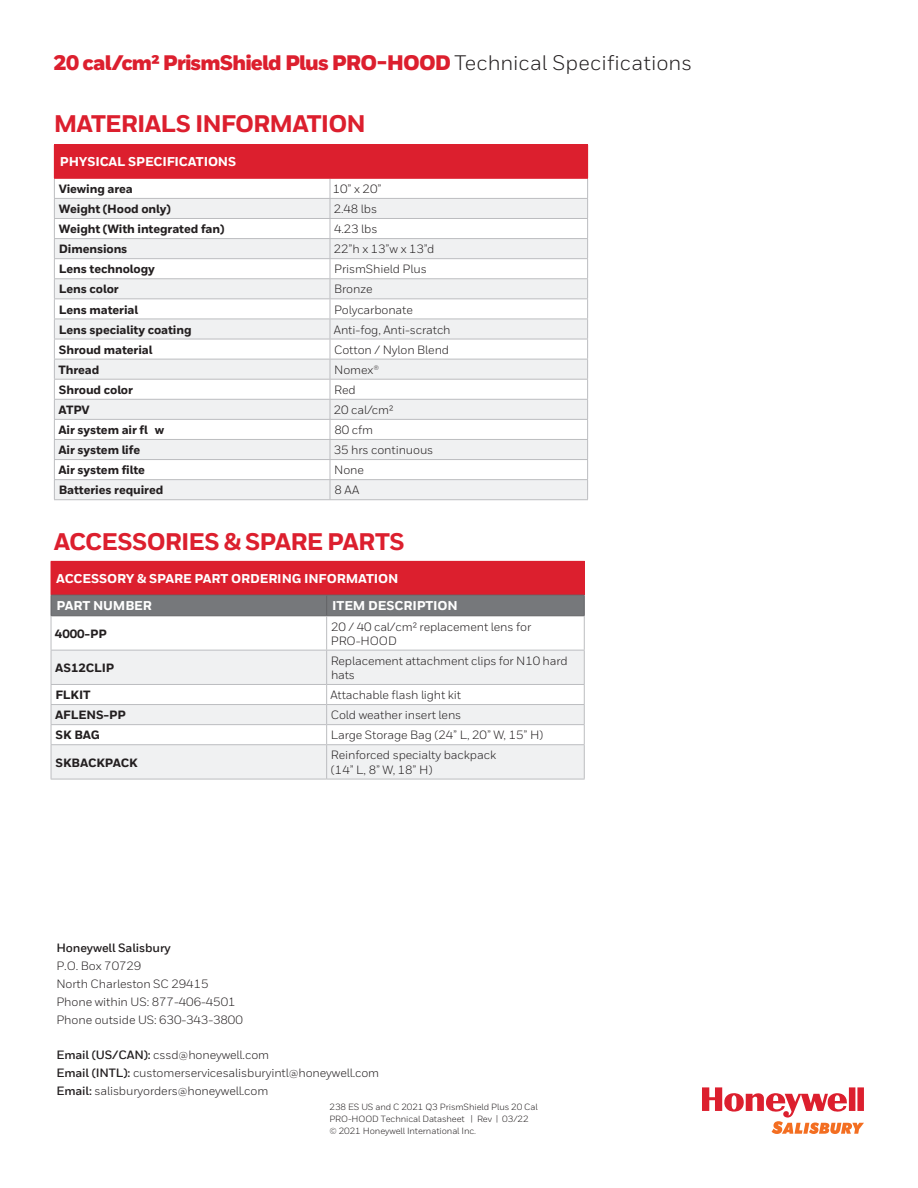
<style>
.page{position:relative;width:918px;height:1188px;background:#fff}
.page>*{position:absolute;margin:0;border:0;box-sizing:border-box;transform-origin:0 0}
.Heading_1__16_16{font:800 24px "Honeywell Sans";letter-spacing:-.035em;color:#dc1f2e}
.Datasheet__Specifica{font:900 21px "Honeywell Sans";letter-spacing:-.04em;color:#dc1f2e}
.Table__Header{font:800 12.75px/27.2px "Honeywell Sans";letter-spacing:-.01em;color:#fff}
.Table__Body{font:12px/14.2px "Honeywell Sans";letter-spacing:-.01em;color:#231f20}
.Table__Body-2{font:800 12px "Honeywell Sans";letter-spacing:-.01em;color:#231f20}
.t1{font:12px/18px "Honeywell Sans Web";letter-spacing:-.01em;color:#231f20}
.t2{font:700 12px "Honeywell Sans Web";letter-spacing:-.01em;color:#231f20}
.Cover__Copyright{font:9px/12px "Honeywell Sans";letter-spacing:-.01em;color:#231f20}
.s1{font-weight:400;color:#231f20}
.s2{font-weight:700}
</style>
<div class="page">
<svg style="left:702px;top:1087px;width:162px;height:47px"></svg>
<div style="left:54px;top:145px;width:534px;height:33px;background:#dc1f2e"></div>
<svg style="left:55px;top:199px;width:532px;height:300px;fill:#f0f1f2"></svg>
<hr style="left:54px;top:198px;width:276px;height:1px;background:#bcbdc0">
<hr style="left:330px;top:198px;width:258px;height:1px;background:#bcbdc0">
<hr style="left:54px;top:218px;width:276px;height:1px;background:#bcbdc0">
<hr style="left:330px;top:218px;width:258px;height:1px;background:#bcbdc0">
<hr style="left:54px;top:238px;width:276px;height:1px;background:#bcbdc0">
<hr style="left:330px;top:238px;width:258px;height:1px;background:#bcbdc0">
<hr style="left:54px;top:258px;width:276px;height:1px;background:#bcbdc0">
<hr style="left:330px;top:258px;width:258px;height:1px;background:#bcbdc0">
<hr style="left:54px;top:278px;width:276px;height:1px;background:#bcbdc0">
<hr style="left:330px;top:278px;width:258px;height:1px;background:#bcbdc0">
<hr style="left:54px;top:298px;width:276px;height:1px;background:#bcbdc0">
<hr style="left:330px;top:298px;width:258px;height:1px;background:#bcbdc0">
<hr style="left:54px;top:319px;width:276px;height:1px;background:#bcbdc0">
<hr style="left:330px;top:319px;width:258px;height:1px;background:#bcbdc0">
<hr style="left:54px;top:339px;width:276px;height:1px;background:#bcbdc0">
<hr style="left:330px;top:339px;width:258px;height:1px;background:#bcbdc0">
<hr style="left:54px;top:359px;width:276px;height:1px;background:#bcbdc0">
<hr style="left:330px;top:359px;width:258px;height:1px;background:#bcbdc0">
<svg style="left:330px;top:179px;width:1px;height:320px"></svg>
<hr style="left:54px;top:379px;width:276px;height:1px;background:#bcbdc0">
<hr style="left:330px;top:379px;width:258px;height:1px;background:#bcbdc0">
<hr style="left:54px;top:399px;width:276px;height:1px;background:#bcbdc0">
<hr style="left:330px;top:399px;width:258px;height:1px;background:#bcbdc0">
<hr style="left:54px;top:419px;width:276px;height:1px;background:#bcbdc0">
<hr style="left:330px;top:419px;width:258px;height:1px;background:#bcbdc0">
<hr style="left:54px;top:439px;width:276px;height:1px;background:#bcbdc0">
<hr style="left:330px;top:439px;width:258px;height:1px;background:#bcbdc0">
<hr style="left:54px;top:459px;width:276px;height:1px;background:#bcbdc0">
<hr style="left:330px;top:459px;width:258px;height:1px;background:#bcbdc0">
<hr style="left:54px;top:479px;width:276px;height:1px;background:#bcbdc0">
<svg style="left:54px;top:179px;width:1px;height:320px"></svg>
<hr style="left:330px;top:479px;width:258px;height:1px;background:#bcbdc0">
<svg style="left:587px;top:179px;width:1px;height:320px"></svg>
<hr style="left:54px;top:499px;width:276px;height:1px;background:#bcbdc0">
<hr style="left:330px;top:499px;width:258px;height:1px;background:#bcbdc0">
<hr style="left:54px;top:144px;width:276px;height:1px;background:#dc1f2e">
<hr style="left:330px;top:144px;width:258px;height:1px;background:#dc1f2e">
<hr style="left:54px;top:178px;width:276px;height:1px;background:#dc1f2e">
<hr style="left:330px;top:178px;width:258px;height:1px;background:#dc1f2e">
<div style="left:51px;top:561px;width:533px;height:34px;background:#dc1f2e"></div>
<svg style="left:52px;top:651px;width:532px;height:128px;fill:#f0f1f2"></svg>
<hr style="left:326px;top:616px;width:1px;height:34px;background:#bcbdc0">
<hr style="left:51px;top:650px;width:276px;height:1px;background:#bcbdc0">
<hr style="left:327px;top:650px;width:258px;height:1px;background:#bcbdc0">
<hr style="left:326px;top:651px;width:1px;height:33px;background:#bcbdc0">
<hr style="left:51px;top:684px;width:276px;height:1px;background:#bcbdc0">
<hr style="left:327px;top:684px;width:258px;height:1px;background:#bcbdc0">
<hr style="left:51px;top:704px;width:276px;height:1px;background:#bcbdc0">
<hr style="left:327px;top:704px;width:258px;height:1px;background:#bcbdc0">
<hr style="left:51px;top:724px;width:276px;height:1px;background:#bcbdc0">
<hr style="left:327px;top:724px;width:258px;height:1px;background:#bcbdc0">
<svg style="left:326px;top:685px;width:1px;height:59px"></svg>
<hr style="left:51px;top:744px;width:276px;height:1px;background:#bcbdc0">
<hr style="left:327px;top:744px;width:258px;height:1px;background:#bcbdc0">
<hr style="left:326px;top:745px;width:1px;height:34px;background:#bcbdc0">
<hr style="left:51px;top:779px;width:276px;height:1px;background:#bcbdc0">
<hr style="left:327px;top:779px;width:258px;height:1px;background:#bcbdc0">
<div style="left:51px;top:595px;width:534px;height:21px;background:#76787b"></div>
<hr style="left:51px;top:616px;width:1px;height:34px;background:#bcbdc0">
<hr style="left:584px;top:616px;width:1px;height:34px;background:#bcbdc0">
<hr style="left:51px;top:651px;width:1px;height:33px;background:#bcbdc0">
<hr style="left:584px;top:651px;width:1px;height:33px;background:#bcbdc0">
<svg style="left:51px;top:685px;width:1px;height:59px"></svg>
<svg style="left:584px;top:685px;width:1px;height:59px"></svg>
<hr style="left:51px;top:745px;width:1px;height:34px;background:#bcbdc0">
<hr style="left:584px;top:745px;width:1px;height:34px;background:#bcbdc0">
<hr style="left:327px;top:561px;width:258px;height:1px;background:#dc1f2e">
<hr style="left:584px;top:562px;width:1px;height:33px;background:#dc1f2e">
<p class="Datasheet__Specifica" style="left:54px;top:50px;width:640px">20 cal/cm² PrismShield Plus PRO-HOOD <span class="s1">Technical Specifications</span></p>
<p class="Heading_1__16_16" style="left:54px;top:109px;width:314px">MATERIALS INFORMATION</p>
<p class="Table__Header" style="left:60px;top:149px;width:178px">PHYSICAL SPECIFICATIONS</p>
<p class="Table__Body-2" style="left:59px;top:182px;width:76px">Viewing area</p>
<p class="Table__Body" style="left:333px;top:182px;width:50px">10” x 20”</p>
<p class="Table__Body-2" style="left:59px;top:202px;width:113px">Weight (Hood only)</p>
<p class="Table__Body" style="left:334px;top:202px;width:45px">2.48 lbs</p>
<p class="Table__Body-2" style="left:59px;top:222px;width:167px">Weight (With integrated fan)</p>
<p class="Table__Body" style="left:334px;top:222px;width:45px">4.23 lbs</p>
<p class="Table__Body-2" style="left:59px;top:242px;width:70px">Dimensions</p>
<p class="Table__Body" style="left:334px;top:242px;width:102px">22”h x 13”w x 13”d</p>
<p class="Table__Body-2" style="left:59px;top:262px;width:98px">Lens technology</p>
<p class="Table__Body" style="left:334px;top:262px;width:94px">PrismShield Plus</p>
<p class="Table__Body-2" style="left:59px;top:282px;width:61px">Lens color</p>
<p class="Table__Body" style="left:334px;top:282px;width:40px">Bronze</p>
<p class="Table__Body-2" style="left:59px;top:302px;width:81px">Lens material</p>
<p class="Table__Body" style="left:334px;top:302px;width:80px">Polycarbonate</p>
<p class="Table__Body-2" style="left:59px;top:322px;width:134px">Lens speciality coating</p>
<p class="Table__Body" style="left:334px;top:322px;width:118px">Anti-fog, Anti-scratch</p>
<p class="Table__Body-2" style="left:59px;top:342px;width:95px">Shroud material</p>
<p class="Table__Body" style="left:334px;top:342px;width:116px">Cotton / Nylon Blend</p>
<p class="Table__Body-2" style="left:58px;top:362px;width:42px">Thread</p>
<p class="Table__Body" style="left:334px;top:363px;width:46px">Nomex®</p>
<p class="Table__Body-2" style="left:59px;top:382px;width:76px">Shroud color</p>
<p class="Table__Body" style="left:334px;top:383px;width:23px">Red</p>
<p class="Table__Body-2" style="left:59px;top:402px;width:33px">ATPV</p>
<p class="Table__Body" style="left:334px;top:403px;width:61px">20 cal/cm²</p>
<p class="Table__Body-2" style="left:59px;top:423px;width:107px">Air system air fl w</p>
<p class="Table__Body" style="left:334px;top:423px;width:40px">80 cfm</p>
<p class="Table__Body-2" style="left:59px;top:443px;width:83px">Air system life</p>
<p class="Table__Body" style="left:334px;top:443px;width:101px">35 hrs continuous</p>
<p class="Table__Body-2" style="left:59px;top:463px;width:88px">Air system filte</p>
<p class="Table__Body" style="left:334px;top:463px;width:31px">None</p>
<p class="Table__Body-2" style="left:59px;top:483px;width:106px">Batteries required</p>
<p class="Table__Body" style="left:334px;top:483px;width:26px">8 AA</p>
<p class="Heading_1__16_16" style="left:54px;top:527px;width:353px">ACCESSORIES &amp; SPARE PARTS</p>
<p class="Table__Header" style="left:56px;top:566px;width:344px">ACCESSORY &amp; SPARE PART ORDERING INFORMATION<br>PART NUMBER</p>
<p class="Table__Header" style="left:332px;top:593px;width:127px">ITEM DESCRIPTION</p>
<p class="Table__Body-2" style="left:55px;top:626px;width:53px">4000-PP</p>
<p class="Table__Body" style="left:331px;top:620px;width:202px">20 / 40 cal/cm² replacement lens for<br>PRO-HOOD</p>
<p class="Table__Body-2" style="left:55px;top:660px;width:61px">AS12CLIP</p>
<p class="Table__Body" style="left:331px;top:654px;width:238px">Replacement attachment clips for N10 hard hats</p>
<p class="Table__Body-2" style="left:56px;top:688px;width:37px">FLKIT</p>
<p class="Table__Body" style="left:331px;top:688px;width:132px">Attachable flash light kit</p>
<p class="Table__Body-2" style="left:55px;top:708px;width:72px">AFLENS-PP</p>
<p class="Table__Body" style="left:331px;top:708px;width:132px">Cold weather insert lens</p>
<p class="Table__Body-2" style="left:56px;top:728px;width:46px">SK BAG</p>
<p class="Table__Body" style="left:331px;top:728px;width:214px">Large Storage Bag (24” L, 20” W, 15” H)</p>
<p class="Table__Body-2" style="left:56px;top:755px;width:84px">SKBACKPACK</p>
<p class="Table__Body" style="left:331px;top:748px;width:167px">Reinforced specialty backpack (14” L, 8” W, 18” H)</p>
<p class="t2" style="left:56px;top:940px;width:116px">Honeywell Salisbury</p>
<p class="t1" style="left:56px;top:957px;width:188px">P.O. Box 70729<br>North Charleston SC 29415<br>Phone within US: 877-406-4501<br>Phone outside US: 630-343-3800</p>
<p class="t1" style="left:56px;top:1046px;width:324px"><span class="s2">Email (US/CAN):</span> cssd@honeywell.com<br><span class="s2">Email (INTL):</span> customerservicesalisburyintl@honeywell.com<br><span class="s2">Email:</span> salisburyorders@honeywell.com</p>
<p class="Cover__Copyright" style="left:329px;top:1101px;width:210px">238 ES US and C 2021 Q3 PrismShield Plus 20 Cal<br>PRO-HOOD Technical Datasheet | Rev | 03/22 © 2021 Honeywell International Inc.</p>
</div>
